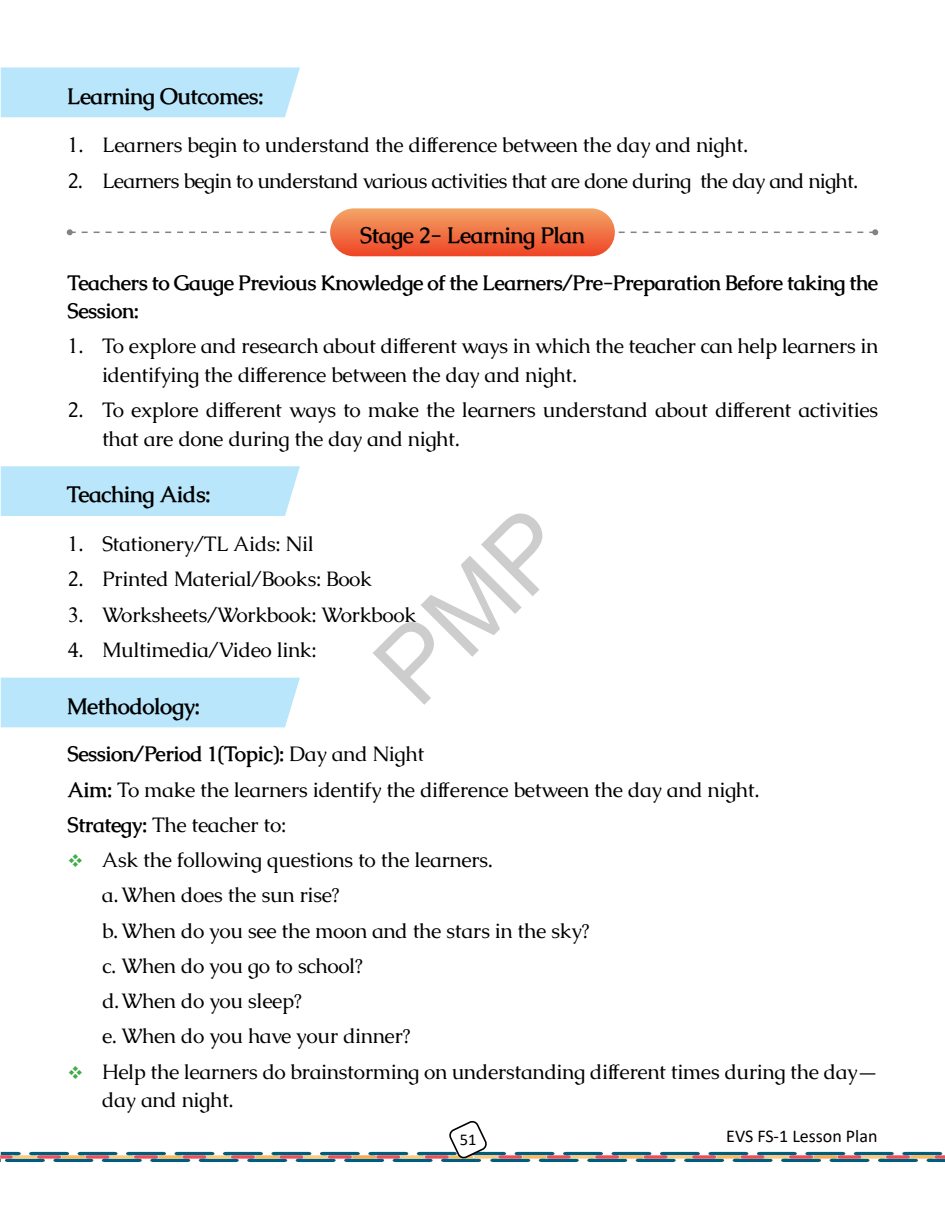
<style>
.page{position:relative;width:945px;height:1215px;background:#fff}
.page>*{position:absolute;margin:0;border:0;box-sizing:border-box;transform-origin:0 0}
.t1{font:700 22.5px "Caudex";letter-spacing:-.02em;color:#000}
.t2{font:21px/35.2px "Caudex";letter-spacing:-.02em;color:#000}
.t3{font:700 21px/28.5px "Caudex";letter-spacing:-.02em;color:#000}
.t4{font:21px "Caudex";letter-spacing:-.04em;color:#000}
.t5{font:18px "Calibri";color:#000}
.t6{font:16.5px "Calibri";color:#000}
.s1{font-weight:700}
.s2{color:#41ad49}
</style>
<div class="page">
<svg style="left:0;top:1121px;width:945px;height:41px"></svg>
<div style="left:1px;top:68px;width:299px;height:49px;background:#b9e6fa"></div>
<div style="left:1px;top:466px;width:299px;height:50px;background:#b9e6fa"></div>
<div style="left:1px;top:678px;width:299px;height:49px;background:#b9e6fa"></div>
<svg style="left:67px;top:229px;width:811px;height:6px"></svg>
<div style="left:330px;top:208px;width:285px;height:48px;background:linear-gradient(to bottom,#f3a768,#ef4626);border-radius:24px"></div>
<p class="t1" style="left:67px;top:81px;width:199px">Learning Outcomes:</p>
<p class="t2" style="left:68px;top:127px;width:682px">1. Learners begin to understand the difference between the day and night.</p>
<p class="t4" style="left:68px;top:167px;width:792px">2. Learners begin to understand various activities that are done during the day and night.</p>
<p class="t1" style="left:360px;top:221px;width:226px">Stage 2- Learning Plan</p>
<p class="t3" style="left:68px;top:268px;width:812px">Teachers to Gauge Previous Knowledge of the Learners/Pre-Preparation Before taking the<br>Session:</p>
<p class="t2" style="left:102px;top:332px;width:778px;line-height:28.5px;text-indent:-35px">1. To explore and research about different ways in which the teacher can help learners in identifying the difference between the day and night.</p>
<p class="t2" style="left:102px;top:395px;width:778px;line-height:28.5px;text-indent:-35px">2. To explore different ways to make the learners understand about different activities that are done during the day and night.</p>
<p class="t1" style="left:67px;top:480px;width:146px">Teaching Aids:</p>
<p class="t2" style="left:68px;top:526px;width:248px">1. Stationery/TL Aids: Nil</p>
<p class="t2" style="left:68px;top:561px;width:306px">2. Printed Material/Books: Book</p>
<p class="t2" style="left:68px;top:597px;width:350px">3. Worksheets/Workbook: Workbook</p>
<p class="t2" style="left:68px;top:632px;width:251px">4. Multimedia/Video link:</p>
<p class="t1" style="left:67px;top:691px;width:135px">Methodology:</p>
<p class="t2" style="left:68px;top:736px;width:693px"><span class="s1">Session/Period 1(Topic):</span> Day and Night<br><span class="s1">Aim:</span> To make the learners identify the difference between the day and night.<br><span class="s1">Strategy:</span> The teacher to:</p>
<p class="t2" style="left:102px;top:842px;width:489px;text-indent:-34px"><span class="s2">❖</span> Ask the following questions to the learners.<br>a. When does the sun rise?<br>b. When do you see the moon and the stars in the sky? c. When do you go to school?<br>d.When do you sleep?<br>e. When do you have your dinner?</p>
<p class="t2" style="left:102px;top:1057px;width:778px;line-height:28.5px;text-indent:-34px"><span class="s2">❖</span> Help the learners do brainstorming on understanding different times during the day— day and night.</p>
<p class="t6" style="left:460px;top:1128px;width:18px">51</p>
<p class="t5" style="left:726px;top:1124px;width:153px">EVS FS-1 Lesson Plan</p>
</div>
